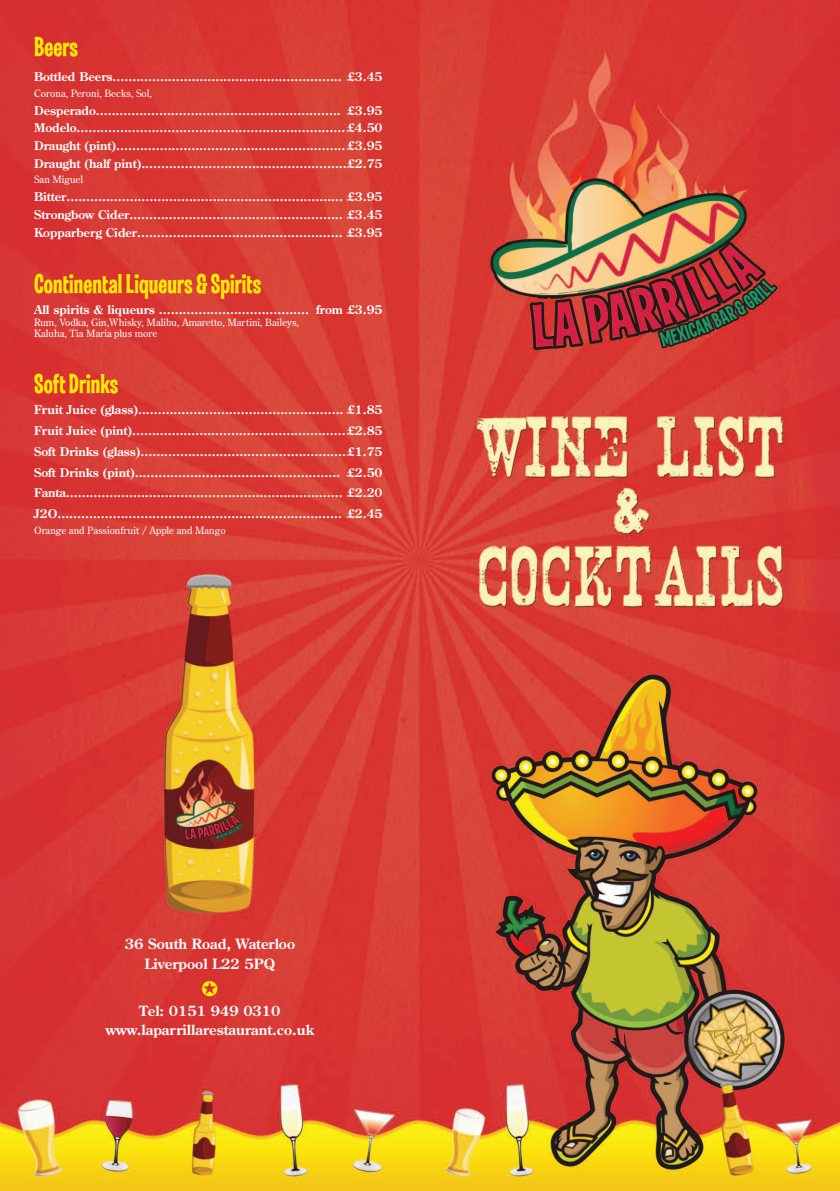
<style>
.page{position:relative;width:840px;height:1191px;background:#fff}
.page>*{position:absolute;margin:0;border:0;box-sizing:border-box;transform-origin:0 0}
.t1{font:28px "Las Vegas Jackpot";color:#feea03}
.t2{font:700 14.1px/19.6px "Century Old Style";color:#fff;text-align:center}
.t3{font:700 12px/17.8px "Century Old Style";color:#fff;text-align:justify}
.t4{font:10px/11.4px "Century Old Style";color:#fff}
</style>
<div class="page">
<img style="left:0;top:0;width:839px;height:1191px">
<svg style="left:202px;top:981px;width:15px;height:15px"></svg>
<h1 class="t1" style="left:34px;top:30px;width:45px">Beers</h1>
<p class="t3" style="left:34px;top:68px;width:350px">Bottled Beers.......................................................... £3.45</p>
<p class="t4" style="left:34px;top:88px;width:119px">Corona, Peroni, Becks, Sol,</p>
<p class="t3" style="left:34px;top:101px;width:350px">Desperado.............................................................. £3.95<br>Modelo....................................................................£4.50<br>Draught (pint)..........................................................£3.95<br>Draught (half pint)....................................................£2.75</p>
<p class="t4" style="left:34px;top:174px;width:51px">San Miguel</p>
<p class="t3" style="left:34px;top:188px;width:350px">Bitter...................................................................... £3.95<br>Strongbow Cider...................................................... £3.45<br>Kopparberg Cider.................................................... £3.95</p>
<h1 class="t1" style="left:34px;top:267px;width:229px">ContinentalLiqueurs &amp; Spirits</h1>
<p class="t3" style="left:34px;top:301px;width:350px">All spirits &amp; liqueurs ...................................... from £3.95</p>
<p class="t4" style="left:34px;top:316px;width:266px">Rum, Vodka, Gin,Whisky, Malibu, Amaretto, Martini, Baileys,<br>Kaluha, Tia Maria plus more</p>
<h1 class="t1" style="left:34px;top:367px;width:86px">SoftDrinks</h1>
<p class="t3" style="left:34px;top:399px;width:350px;line-height:20.9px">Fruit Juice (glass).................................................... £1.85<br>Fruit Juice (pint)......................................................£2.85<br>Soft Drinks (glass)....................................................£1.75<br>Soft Drinks (pint).................................................... £2.50<br>Fanta...................................................................... £2.20<br>J2O........................................................................ £2.45</p>
<p class="t4" style="left:34px;top:524px;width:193px">Orange and Passionfruit / Apple and Mango</p>
<p class="t2" style="left:125px;top:934px;width:171px">36 South Road, Waterloo<br>Liverpool L22 5PQ</p>
<p class="t2" style="left:106px;top:1001px;width:210px">Tel: 0151 949 0310 www.laparrillarestaurant.co.uk</p>
</div>
